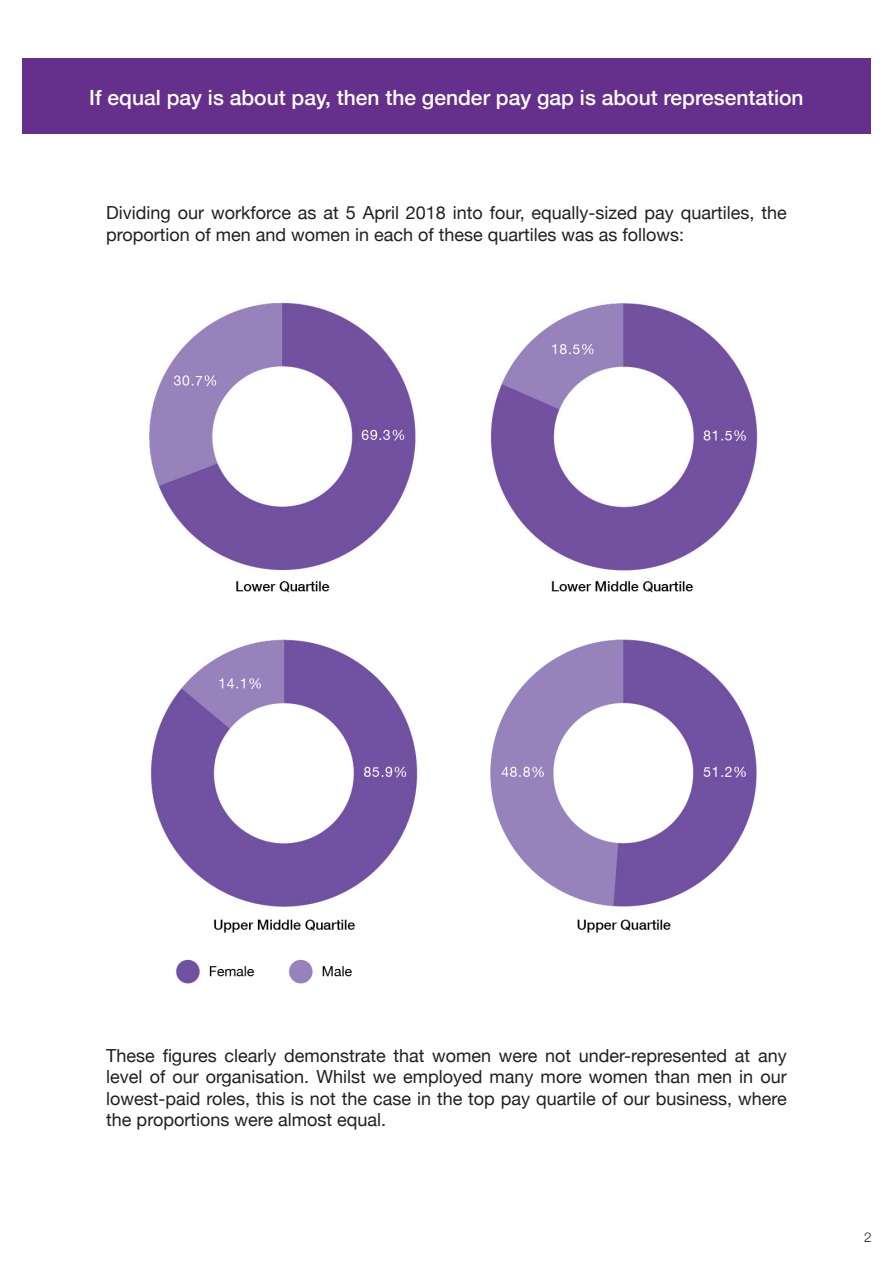
<style>
.page{position:relative;width:893px;height:1263px;background:#fff}
.page>*{position:absolute;margin:0;border:0;box-sizing:border-box;transform-origin:0 0}
.t1{font:500 21px "Helvetica Neue";color:#fff}
.t2{font:18px/21.6px "Helvetica Neue";color:#231f20}
.t3{font:300 13.5px "Helvetica Neue";color:#231f20}
</style>
<div class="page">
<div style="left:22px;top:58px;width:849px;height:76px;background:#652f8c"></div>
<img style="left:150px;top:639px;width:607px;height:345px">
<img style="left:149px;top:302px;width:609px;height:291px">
<p class="t1" style="left:89px;top:80px;width:716px">If equal pay is about pay, then the gender pay gap is about representation</p>
<p class="t2" style="left:106px;top:203px;width:682px">Dividing our workforce as at 5 April 2018 into four, equally-sized pay quartiles, the proportion of men and women in each of these quartiles was as follows:</p>
<p class="t2" style="left:106px;top:1045px;width:682px;text-align:justify">These figures clearly demonstrate that women were not under-represented at any level of our organisation. Whilst we employed many more women than men in our lowest-paid roles, this is not the case in the top pay quartile of our business, where the proportions were almost equal.</p>
<p class="t3" style="left:864px;top:1226px;width:9px">2</p>
</div>
